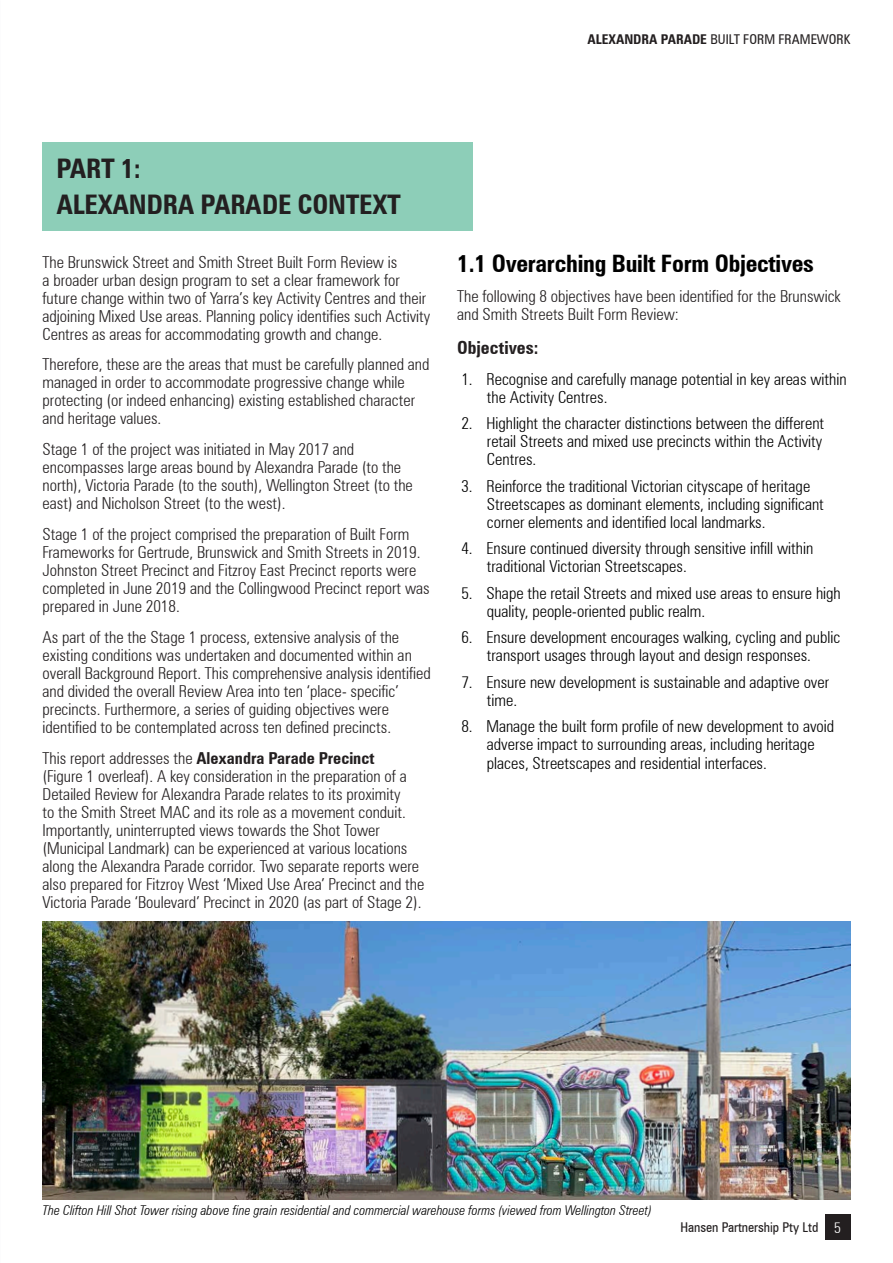
<style>
.page{position:relative;width:893px;height:1263px;background:#fff}
.page>*{position:absolute;margin:0;border:0;box-sizing:border-box;transform-origin:0 0}
.Heading_1{font:700 condensed 27px "Zurich BT";letter-spacing:-.01em;color:#231f20}
.Heading_2{font:700 condensed 24px "Zurich BT";letter-spacing:-.01em;color:#000}
.Heading_3{font:700 condensed 18px "Zurich BT";color:#231f20}
.Body{font:300 condensed 16.5px/18px "Zurich BT";color:#231f20}
.t1{font:300 condensed 16.5px/18px "Zurich BT";color:#000}
.t2{font:italic 300 condensed 13.5px "Zurich BT";color:#000}
.t3{font:condensed 13.5px "Zurich BT";color:#231f20}
.s1{font-weight:700}
.s2{font-weight:300;font-size:15px;color:#fff}
</style>
<div class="page">
<div style="left:43px;top:142px;width:430px;height:89px;background:#8dceb8"></div>
<div style="left:825px;top:1214px;width:25px;height:26px;background:#231f20"></div>
<img style="left:43px;top:921px;width:807px;height:279px">
<p class="t3" style="left:587px;top:31px;width:265px"><span class="s1">ALEXANDRA PARADE</span> BUILT FORM FRAMEWORK</p>
<p class="Heading_1" style="left:56px;top:152px;width:86px">PART 1:</p>
<p class="Heading_1" style="left:56px;top:188px;width:346px">ALEXANDRA PARADE CONTEXT</p>
<p class="Body" style="left:43px;top:253px;width:389px">The Brunswick Street and Smith Street Built Form Review is<br>a broader urban design program to set a clear framework for future change within two of Yarra’s key Activity Centres and their adjoining Mixed Use areas. Planning policy identifies such Activity Centres as areas for accommodating growth and change.</p>
<p class="Body" style="left:43px;top:355px;width:388px">Therefore, these are the areas that must be carefully planned and managed in order to accommodate progressive change while protecting (or indeed enhancing) existing established character and heritage values.</p>
<p class="Body" style="left:43px;top:440px;width:372px">Stage 1 of the project was initiated in May 2017 and encompasses large areas bound by Alexandra Parade (to the north), Victoria Parade (to the south), Wellington Street (to the east) and Nicholson Street (to the west).</p>
<p class="Body" style="left:43px;top:525px;width:389px">Stage 1 of the project comprised the preparation of Built Form Frameworks for Gertrude, Brunswick and Smith Streets in 2019.<br>Johnston Street Precinct and Fitzroy East Precinct reports were completed in June 2019 and the Collingwood Precinct report was prepared in June 2018.</p>
<p class="Body" style="left:43px;top:628px;width:390px">As part of the the Stage 1 process, extensive analysis of the existing conditions was undertaken and documented within an overall Background Report. This comprehensive analysis identified and divided the overall Review Area into ten ‘place- specific’ precincts. Furthermore, a series of guiding objectives were identified to be contemplated across ten defined precincts.</p>
<p class="Body" style="left:43px;top:748px;width:383px">This report addresses the <span class="s1">Alexandra Parade Precinct<br></span>(Figure 1 overleaf). A key consideration in the preparation of a Detailed Review for Alexandra Parade relates to its proximity<br>to the Smith Street MAC and its role as a movement conduit.<br>Importantly, uninterrupted views towards the Shot Tower (Municipal Landmark) can be experienced at various locations along the Alexandra Parade corridor. Two separate reports were also prepared for Fitzroy West ‘Mixed Use Area’ Precinct and the Victoria Parade ‘Boulevard’ Precinct in 2020 (as part of Stage 2).</p>
<p class="Heading_2" style="left:457px;top:248px;width:358px">1.1 Overarching Built Form Objectives</p>
<p class="Body" style="left:457px;top:287px;width:385px">The following 8 objectives have been identified for the Brunswick and Smith Streets Built Form Review:</p>
<p class="Heading_3" style="left:457px;top:337px;width:83px">Objectives:</p>
<p class="t1" style="left:487px;top:370px;width:361px;text-indent:-26px">1. Recognise and carefully manage potential in key areas within the Activity Centres.</p>
<p class="t1" style="left:487px;top:414px;width:339px;text-align:justify;text-indent:-26px">2. Highlight the character distinctions between the different retail Streets and mixed use precincts within the Activity Centres.</p>
<p class="t1" style="left:487px;top:477px;width:338px;text-indent:-26px">3. Reinforce the traditional Victorian cityscape of heritage<br>Streetscapes as dominant elements, including significant corner elements and identified local landmarks.</p>
<p class="t1" style="left:487px;top:539px;width:328px;text-indent:-26px">4. Ensure continued diversity through sensitive infill within traditional Victorian Streetscapes.</p>
<p class="t1" style="left:487px;top:584px;width:355px;text-indent:-26px">5. Shape the retail Streets and mixed use areas to ensure high quality, people-oriented public realm.</p>
<p class="t1" style="left:461px;top:628px;width:380px;text-align:center">6. Ensure development encourages walking, cycling and public transport usages through layout and design responses.</p>
<p class="t1" style="left:487px;top:673px;width:344px;text-indent:-26px">7. Ensure new development is sustainable and adaptive over time.</p>
<p class="t1" style="left:487px;top:717px;width:349px;text-indent:-26px">8. Manage the built form profile of new development to avoid adverse impact to surrounding areas, including heritage places, Streetscapes and residential interfaces.</p>
<p class="t2" style="left:43px;top:1202px;width:611px">The Clifton Hill Shot Tower rising above fine grain residential and commercial warehouse forms (viewed from Wellington Street)</p>
<p class="t3" style="left:680px;top:1219px;width:162px">Hansen Partnership Pty Ltd <span class="s2">5</span></p>
</div>
